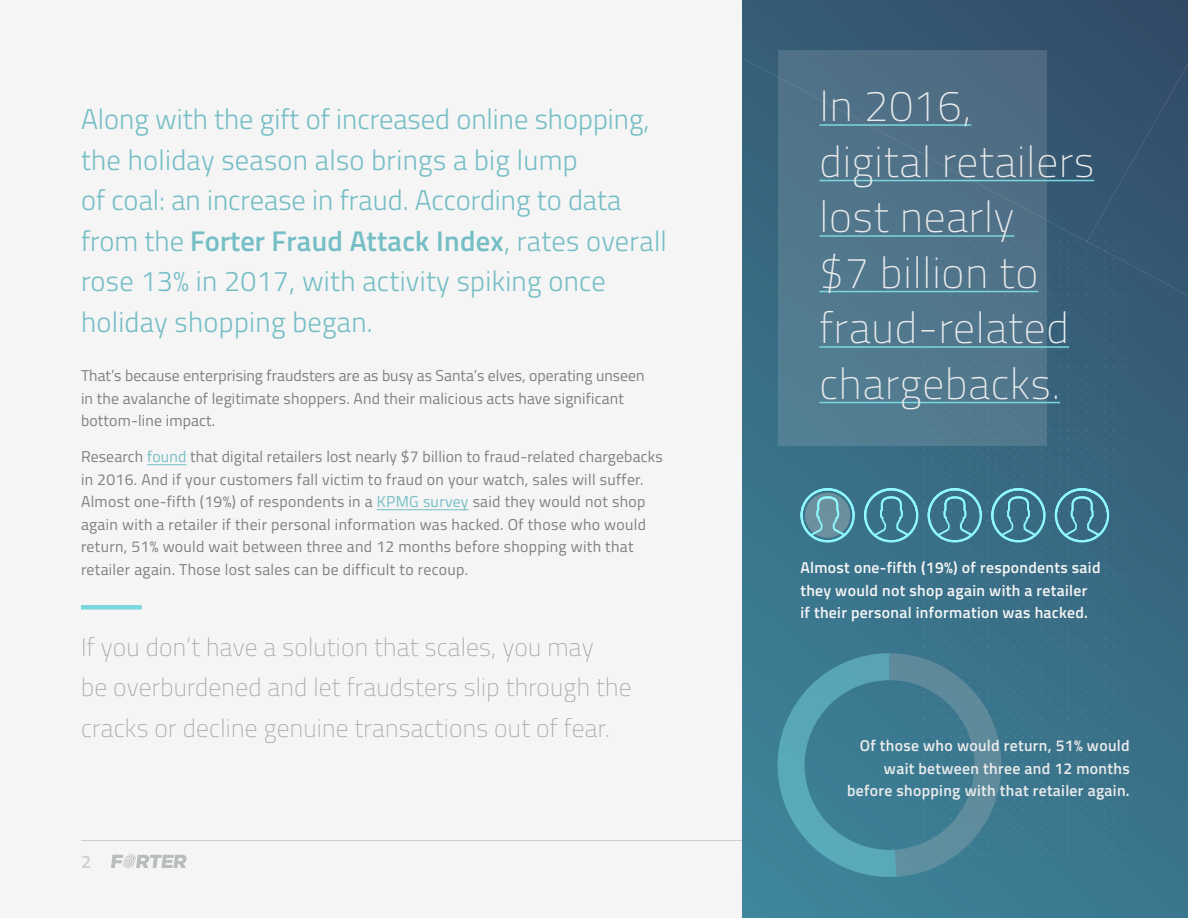
<style>
.page{position:relative;width:1188px;height:918px;background:#f5f5f5}
.page>*{position:absolute;margin:0;border:0;box-sizing:border-box;transform-origin:0 0}
.Quote_-_sidebar{font:200 43.5px/55.5px "Titillium Web";letter-spacing:.02em;color:#eaebec}
.Intro{font:300 28.5px/40.5px "Titillium Web";letter-spacing:.005em;color:#75bec5}
.Quote_-_inline_text{font:200 25.5px/40.5px "Titillium Web";letter-spacing:.01em;color:#a3a7a6}
.t1{font:600 18px "Titillium Web";color:#ccd0d3}
.Body{font:15.75px/22.5px "Titillium Web";letter-spacing:.015em;color:#7c8180}
.Body-2{font:600 15.75px/22.5px "Titillium Web";letter-spacing:.02em;color:#f5f5f5}
.Body-3{font:600 15.75px/22.5px "Titillium Web";letter-spacing:.02em;color:#eaebec;text-align:right}
.s1{font-weight:600}
.s2{color:#75bec5}
</style>
<div class="page">
<hr style="left:81px;top:840px;width:1028px;height:1px;background:#ccd0d3">
<svg style="left:111px;top:854px;width:76px;height:14px"></svg>
<hr style="left:147px;top:464px;width:40px;height:1px;background:#75bec5">
<hr style="left:377px;top:509px;width:92px;height:1px;background:#75bec5">
<div style="left:81px;top:605px;width:61px;height:5px;background:#7ad7dd"></div>
<svg style="left:742px;top:0;width:446px;height:918px;background:#386c85"></svg>
<img style="left:1022px;top:303px;width:103px;height:555px">
<img style="left:922px;top:446px;width:94px;height:412px">
<svg style="left:777px;top:653px;width:224px;height:225px;background:#46859a"></svg>
<svg style="left:742px;top:58px;width:446px;height:245px;background:#355c76"></svg>
<div style="left:1087px;top:34px;width:101px;height:208px;background:#33526d"></div>
<div style="left:778px;top:50px;width:269px;height:396px;background:#50758a"></div>
<hr style="left:819px;top:124px;width:152px;height:2px;background:#7ad7dd">
<hr style="left:819px;top:180px;width:275px;height:1px;background:#7ad7dd">
<hr style="left:819px;top:235px;width:195px;height:2px;background:#7ad7dd">
<hr style="left:819px;top:291px;width:219px;height:1px;background:#7ad7dd">
<hr style="left:819px;top:346px;width:250px;height:2px;background:#7ad7dd">
<hr style="left:819px;top:402px;width:241px;height:1px;background:#7ad7dd">
<svg style="left:800px;top:488px;width:56px;height:55px;background:#619baa"></svg>
<svg style="left:863px;top:488px;width:56px;height:55px;background:#4a8b9f"></svg>
<svg style="left:927px;top:488px;width:56px;height:55px;background:#4a899e"></svg>
<svg style="left:990px;top:488px;width:56px;height:55px;background:#4a879c"></svg>
<svg style="left:1054px;top:488px;width:56px;height:55px;background:#49859a"></svg>
<p class="Intro" style="left:81px;top:98px;width:587px">Along with the gift of increased online shopping, the holiday season also brings a big lump<br>of coal: an increase in fraud. According to data from the <span class="s1">Forter Fraud Attack Index</span>, rates overall rose 13% in 2017, with activity spiking once holiday shopping began.</p>
<p class="Body" style="left:81px;top:364px;width:565px">That’s because enterprising fraudsters are as busy as Santa’s elves, operating unseen in the avalanche of legitimate shoppers. And their malicious acts have significant bottom-line impact.</p>
<p class="Body" style="left:81px;top:445px;width:583px">Research <span class="s2">found</span> that digital retailers lost nearly $7 billion to fraud-related chargebacks in 2016. And if your customers fall victim to fraud on your watch, sales will suffer.<br>Almost one-fifth (19%) of respondents in a <span class="s2">KPMG survey</span> said they would not shop again with a retailer if their personal information was hacked. Of those who would return, 51% would wait between three and 12 months before shopping with that retailer again. Those lost sales can be difficult to recoup.</p>
<p class="Quote_-_inline_text" style="left:81px;top:626px;width:552px">If you don’t have a solution that scales, you may<br>be overburdened and let fraudsters slip through the cracks or decline genuine transactions out of fear.</p>
<p class="t1" style="left:81px;top:848px;width:12px">2</p>
<p class="Quote_-_sidebar" style="left:819px;top:76px;width:276px">In 2016,<br>digital retailers lost nearly<br>$7 billion to fraud-related chargebacks.</p>
<p class="Body-2" style="left:800px;top:556px;width:302px">Almost one-fifth (19%) of respondents said they would not shop again with a retailer if their personal information was hacked.</p>
<p class="Body-3" style="left:847px;top:734px;width:284px">Of those who would return, 51% would wait between three and 12 months before shopping with that retailer again.</p>
</div>
